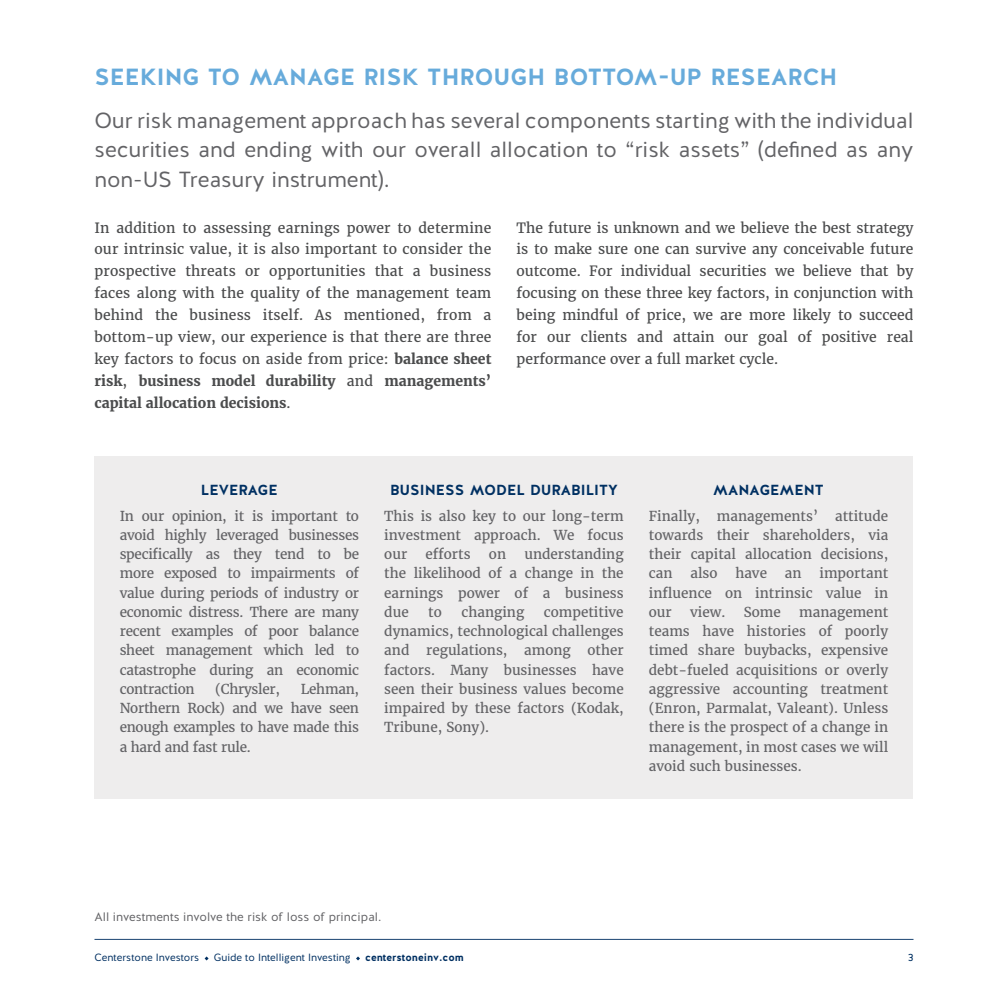
<style>
.page{position:relative;width:1008px;height:1008px;background:#fff}
.page>*{position:absolute;margin:0;border:0;box-sizing:border-box;transform-origin:0 0}
._1A_Head_16_20{font:28px "Halis GR S Medium";color:#67abdb}
._2A_Body_Intro_12_5{font:21.88px/29.8px "Halis GR";color:#636366;text-align:justify}
._1B_Head_11_11{font:17.5px "Halis GR S Medium";color:#003062}
._2B_Body_8_12_5{font:14px/21.9px "Merriweather";letter-spacing:.005em;color:#4b4c4d;text-align:justify}
._2C_Sidebar_Body_7_7{font:13.65px/19.2px "Merriweather";color:#636366;text-align:justify}
._2C_Sidebar_Body_7_7-2{font:13.65px "Merriweather";letter-spacing:-.02em;color:#636366}
._4A_Footnote_7_8{font:12.25px "Halis GR";color:#636366}
.t1{font:10.5px "Halis GR";color:#003062}
.t2{font:700 10.5px "Halis GR";color:#003062}
.t3{font:10.5px "Halis GR";color:#003062}
.s1{font-weight:700}
</style>
<div class="page">
<svg style="left:356px;top:956px;width:4px;height:4px"></svg>
<hr style="left:94px;top:939px;width:820px;height:1px;background:#1a4472">
<div style="left:94px;top:456px;width:820px;height:343px;background:#eeeded"></div>
<p class="_1A_Head_16_20" style="left:94px;top:58px;width:744px">SEEKING TO MANAGE RISK THROUGH BOTTOM-UP RESEARCH</p>
<p class="_2A_Body_Intro_12_5" style="left:94px;top:106px;width:821px">Our risk management approach has several components starting with the individual securities and ending with our overall allocation to “risk assets” (defined as any non-US Treasury instrument).</p>
<p class="_2B_Body_8_12_5" style="left:94px;top:216px;width:398px">In addition to assessing earnings power to determine our intrinsic value, it is also important to consider the prospective threats or opportunities that a business faces along with the quality of the management team behind the business itself. As mentioned, from a bottom-up view, our experience is that there are three key factors to focus on aside from price: <span class="s1">balance sheet risk</span>, <span class="s1">business model durability</span> and <span class="s1">managements’ capital allocation decisions</span>.</p>
<p class="_2B_Body_8_12_5" style="left:517px;top:216px;width:398px">The future is unknown and we believe the best strategy is to make sure one can survive any conceivable future outcome. For individual securities we believe that by focusing on these three key factors, in conjunction with being mindful of price, we are more likely to succeed for our clients and attain our goal of positive real performance over a full market cycle.</p>
<p class="_1B_Head_11_11" style="left:201px;top:478px;width:78px">LEVERAGE</p>
<p class="_2C_Sidebar_Body_7_7" style="left:120px;top:506px;width:241px">In our opinion, it is important to avoid highly leveraged businesses specifically as they tend to be more exposed to impairments of value during periods of industry or economic distress. There are many recent examples of poor balance sheet management which led to catastrophe during an economic contraction</p>
<p class="_2C_Sidebar_Body_7_7-2" style="left:215px;top:680px;width:66px">(Chrysler,</p>
<p class="_2C_Sidebar_Body_7_7" style="left:120px;top:679px;width:241px;text-indent:181px">Lehman, Northern Rock) and we have seen enough examples to have made this a hard and fast rule.</p>
<p class="_1B_Head_11_11" style="left:390px;top:478px;width:229px">BUSINESS MODEL DURABILITY</p>
<p class="_2C_Sidebar_Body_7_7" style="left:384px;top:506px;width:241px">This is also key to our long-term investment approach. We focus our</p>
<p class="_2C_Sidebar_Body_7_7" style="left:426px;top:544px;width:47px">efforts</p>
<p class="_2C_Sidebar_Body_7_7" style="left:489px;top:544px;width:19px">on</p>
<p class="_2C_Sidebar_Body_7_7" style="left:384px;top:544px;width:241px;text-indent:140px">understanding the likelihood of a change in the earnings power of a business due</p>
<p class="_2C_Sidebar_Body_7_7" style="left:428px;top:602px;width:15px">to</p>
<p class="_2C_Sidebar_Body_7_7" style="left:461px;top:602px;width:64px">changing</p>
<p class="_2C_Sidebar_Body_7_7" style="left:384px;top:602px;width:241px;text-indent:160px">competitive dynamics, technological challenges and regulations, among other factors. Many businesses have seen their business values become impaired by these factors (Kodak, Tribune, Sony).</p>
<p class="_1B_Head_11_11" style="left:713px;top:478px;width:112px">MANAGEMENT</p>
<p class="_2C_Sidebar_Body_7_7" style="left:649px;top:506px;width:241px;text-indent:68px">managements’ attitude towards their shareholders, via their capital allocation decisions, can</p>
<p class="_2C_Sidebar_Body_7_7" style="left:649px;top:506px;width:53px">Finally,</p>
<p class="_2C_Sidebar_Body_7_7" style="left:690px;top:564px;width:29px">also</p>
<p class="_2C_Sidebar_Body_7_7" style="left:735px;top:564px;width:33px">have</p>
<p class="_2C_Sidebar_Body_7_7" style="left:785px;top:564px;width:18px">an</p>
<p class="_2C_Sidebar_Body_7_7" style="left:649px;top:564px;width:241px;text-indent:171px">important influence on intrinsic value in our</p>
<p class="_2C_Sidebar_Body_7_7" style="left:690px;top:602px;width:37px">view.</p>
<p class="_2C_Sidebar_Body_7_7" style="left:744px;top:602px;width:39px">Some</p>
<p class="_2C_Sidebar_Body_7_7" style="left:649px;top:602px;width:241px;text-indent:150px">management teams have histories of poorly timed share buybacks, expensive debt-fueled acquisitions or overly aggressive accounting treatment (Enron, Parmalat, Valeant). Unless there is the prospect of a change in management, in most cases we will avoid such businesses.</p>
<p class="_4A_Footnote_7_8" style="left:94px;top:908px;width:288px">All investments involve the risk of loss of principal.</p>
<p class="t1" style="left:94px;top:951px;width:106px">Centerstone Investors</p>
<p class="t1" style="left:214px;top:951px;width:138px">Guide to Intelligent Investing</p>
<p class="t2" style="left:365px;top:951px;width:100px">centerstoneinv.com</p>
<p class="t3" style="left:908px;top:951px;width:7px">3</p>
</div>
